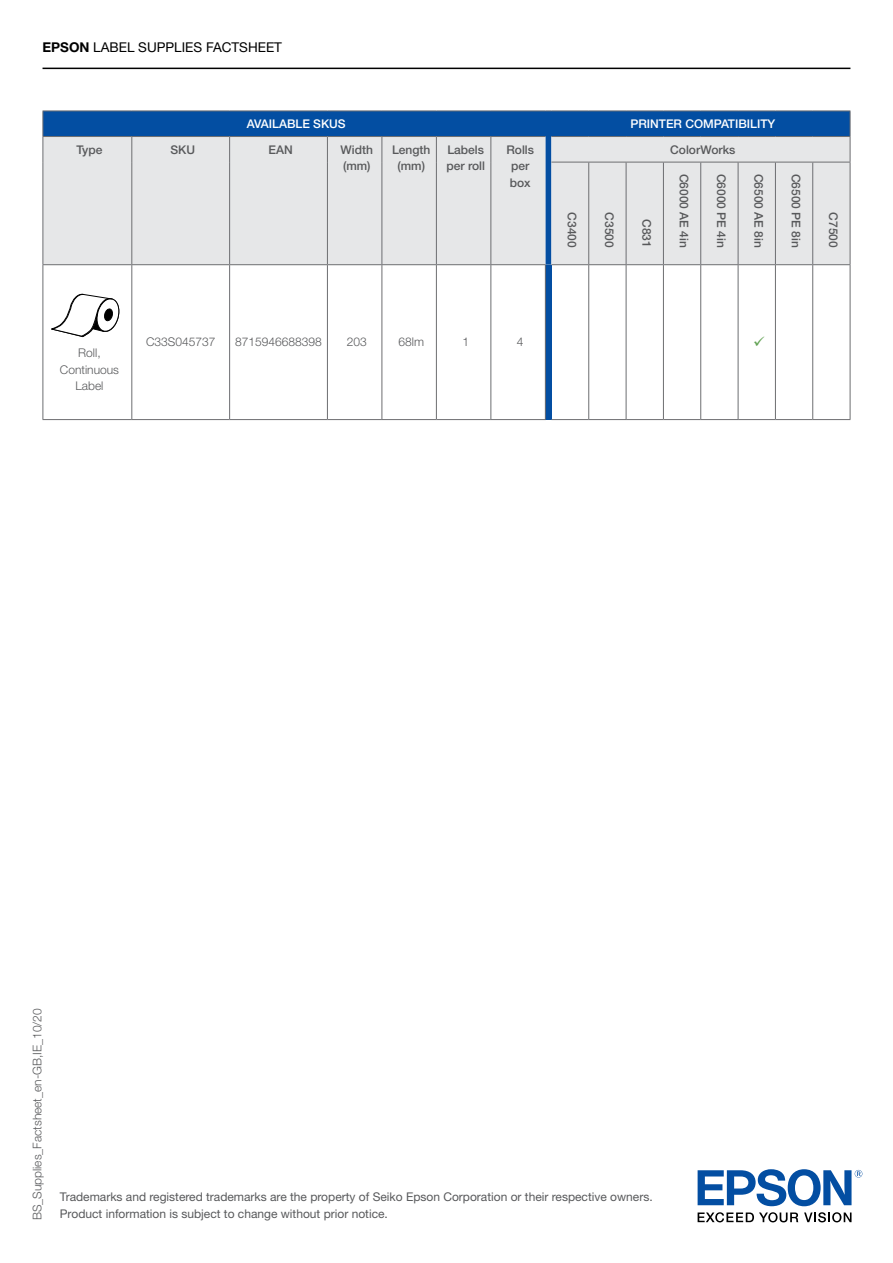
<style>
.page{position:relative;width:893px;height:1263px;background:#fff}
.page>*{position:absolute;margin:0;border:0;box-sizing:border-box;transform-origin:0 0}
.t1{font:13.5px "Helvetica Neue LT Pro";color:#000}
.t2{font:12px/16.5px "Helvetica Neue LT Pro";color:#58595b}
.t3{font:500 12px/16.5px "Helvetica Neue LT Pro";color:#58595b}
.t4{font:300 12px/16.5px "Helvetica Neue LT Pro";color:#58595b;text-align:center}
.t5{font:500 12px "Helvetica Neue LT Pro";color:#fff}
.s1{font-weight:700}
</style>
<div class="page">
<svg style="left:698px;top:1212px;width:100px;height:10px"></svg>
<svg style="left:804px;top:1212px;width:47px;height:10px"></svg>
<svg style="left:698px;top:1169px;width:164px;height:37px"></svg>
<hr style="left:43px;top:68px;width:807px;height:1px;background:#000">
<div style="left:44px;top:112px;width:806px;height:25px;background:#034ea2"></div>
<div style="left:44px;top:137px;width:806px;height:128px;background:#e6e7e8"></div>
<div style="left:545px;top:265px;width:6px;height:155px;background:#034ea2"></div>
<hr style="left:43px;top:111px;width:89px;height:1px;background:#6d6e71">
<hr style="left:132px;top:111px;width:98px;height:1px;background:#6d6e71">
<hr style="left:230px;top:111px;width:97px;height:1px;background:#6d6e71">
<hr style="left:327px;top:111px;width:55px;height:1px;background:#6d6e71">
<hr style="left:382px;top:111px;width:54px;height:1px;background:#6d6e71">
<hr style="left:436px;top:111px;width:55px;height:1px;background:#6d6e71">
<hr style="left:491px;top:111px;width:54px;height:1px;background:#6d6e71">
<hr style="left:551px;top:111px;width:38px;height:1px;background:#6d6e71">
<hr style="left:589px;top:111px;width:37px;height:1px;background:#6d6e71">
<hr style="left:626px;top:111px;width:37px;height:1px;background:#6d6e71">
<hr style="left:663px;top:111px;width:38px;height:1px;background:#6d6e71">
<hr style="left:701px;top:111px;width:37px;height:1px;background:#6d6e71">
<hr style="left:738px;top:111px;width:37px;height:1px;background:#6d6e71">
<hr style="left:775px;top:111px;width:38px;height:1px;background:#6d6e71">
<hr style="left:813px;top:111px;width:37px;height:1px;background:#6d6e71">
<hr style="left:43px;top:136px;width:89px;height:1px;background:#6d6e71">
<svg style="left:43px;top:111px;width:1px;height:51px"></svg>
<hr style="left:132px;top:136px;width:98px;height:1px;background:#6d6e71">
<svg style="left:131px;top:137px;width:1px;height:25px"></svg>
<hr style="left:230px;top:136px;width:97px;height:1px;background:#6d6e71">
<svg style="left:229px;top:137px;width:1px;height:25px"></svg>
<hr style="left:327px;top:136px;width:55px;height:1px;background:#6d6e71">
<svg style="left:327px;top:137px;width:1px;height:25px"></svg>
<hr style="left:382px;top:136px;width:54px;height:1px;background:#6d6e71">
<svg style="left:382px;top:137px;width:1px;height:25px"></svg>
<hr style="left:436px;top:136px;width:55px;height:1px;background:#6d6e71">
<svg style="left:436px;top:137px;width:1px;height:25px"></svg>
<hr style="left:491px;top:136px;width:54px;height:1px;background:#6d6e71">
<svg style="left:490px;top:137px;width:1px;height:25px"></svg>
<hr style="left:551px;top:136px;width:38px;height:1px;background:#6d6e71">
<hr style="left:589px;top:136px;width:37px;height:1px;background:#6d6e71">
<hr style="left:626px;top:136px;width:37px;height:1px;background:#6d6e71">
<hr style="left:663px;top:136px;width:38px;height:1px;background:#6d6e71">
<hr style="left:701px;top:136px;width:37px;height:1px;background:#6d6e71">
<hr style="left:738px;top:136px;width:37px;height:1px;background:#6d6e71">
<hr style="left:775px;top:136px;width:38px;height:1px;background:#6d6e71">
<hr style="left:813px;top:136px;width:37px;height:1px;background:#6d6e71">
<svg style="left:850px;top:111px;width:1px;height:51px"></svg>
<hr style="left:43px;top:162px;width:1px;height:102px;background:#6d6e71">
<hr style="left:131px;top:162px;width:1px;height:102px;background:#6d6e71">
<hr style="left:229px;top:162px;width:1px;height:102px;background:#6d6e71">
<hr style="left:327px;top:162px;width:1px;height:102px;background:#6d6e71">
<hr style="left:382px;top:162px;width:1px;height:102px;background:#6d6e71">
<hr style="left:436px;top:162px;width:1px;height:102px;background:#6d6e71">
<hr style="left:490px;top:162px;width:1px;height:102px;background:#6d6e71">
<hr style="left:551px;top:162px;width:38px;height:1px;background:#6d6e71">
<hr style="left:589px;top:162px;width:37px;height:1px;background:#6d6e71">
<hr style="left:588px;top:162px;width:1px;height:102px;background:#6d6e71">
<hr style="left:626px;top:162px;width:37px;height:1px;background:#6d6e71">
<hr style="left:626px;top:162px;width:1px;height:102px;background:#6d6e71">
<hr style="left:663px;top:162px;width:38px;height:1px;background:#6d6e71">
<hr style="left:663px;top:162px;width:1px;height:102px;background:#6d6e71">
<hr style="left:701px;top:162px;width:37px;height:1px;background:#6d6e71">
<hr style="left:700px;top:162px;width:1px;height:102px;background:#6d6e71">
<hr style="left:738px;top:162px;width:37px;height:1px;background:#6d6e71">
<hr style="left:738px;top:162px;width:1px;height:102px;background:#6d6e71">
<hr style="left:775px;top:162px;width:38px;height:1px;background:#6d6e71">
<hr style="left:775px;top:162px;width:1px;height:102px;background:#6d6e71">
<hr style="left:813px;top:162px;width:37px;height:1px;background:#6d6e71">
<hr style="left:812px;top:162px;width:1px;height:102px;background:#6d6e71">
<hr style="left:850px;top:162px;width:1px;height:102px;background:#6d6e71">
<hr style="left:43px;top:264px;width:89px;height:1px;background:#6d6e71">
<hr style="left:43px;top:265px;width:1px;height:154px;background:#6d6e71">
<hr style="left:132px;top:264px;width:98px;height:1px;background:#6d6e71">
<hr style="left:131px;top:265px;width:1px;height:154px;background:#6d6e71">
<hr style="left:230px;top:264px;width:97px;height:1px;background:#6d6e71">
<hr style="left:229px;top:265px;width:1px;height:154px;background:#6d6e71">
<hr style="left:327px;top:264px;width:55px;height:1px;background:#6d6e71">
<hr style="left:327px;top:265px;width:1px;height:154px;background:#6d6e71">
<hr style="left:382px;top:264px;width:54px;height:1px;background:#6d6e71">
<hr style="left:382px;top:265px;width:1px;height:154px;background:#6d6e71">
<hr style="left:436px;top:264px;width:55px;height:1px;background:#6d6e71">
<hr style="left:436px;top:265px;width:1px;height:154px;background:#6d6e71">
<hr style="left:491px;top:264px;width:55px;height:1px;background:#6d6e71">
<hr style="left:490px;top:265px;width:1px;height:154px;background:#6d6e71">
<hr style="left:545px;top:265px;width:1px;height:154px;background:#6d6e71">
<hr style="left:588px;top:265px;width:1px;height:154px;background:#6d6e71">
<hr style="left:626px;top:265px;width:1px;height:154px;background:#6d6e71">
<hr style="left:663px;top:265px;width:1px;height:154px;background:#6d6e71">
<hr style="left:738px;top:264px;width:37px;height:1px;background:#6d6e71">
<hr style="left:738px;top:265px;width:1px;height:154px;background:#6d6e71">
<hr style="left:775px;top:264px;width:38px;height:1px;background:#6d6e71">
<hr style="left:775px;top:265px;width:1px;height:154px;background:#6d6e71">
<hr style="left:812px;top:265px;width:1px;height:154px;background:#6d6e71">
<hr style="left:43px;top:419px;width:89px;height:1px;background:#6d6e71">
<hr style="left:132px;top:419px;width:98px;height:1px;background:#6d6e71">
<hr style="left:230px;top:419px;width:97px;height:1px;background:#6d6e71">
<hr style="left:327px;top:419px;width:55px;height:1px;background:#6d6e71">
<hr style="left:382px;top:419px;width:54px;height:1px;background:#6d6e71">
<hr style="left:436px;top:419px;width:55px;height:1px;background:#6d6e71">
<hr style="left:491px;top:419px;width:55px;height:1px;background:#6d6e71">
<hr style="left:551px;top:419px;width:38px;height:1px;background:#6d6e71">
<hr style="left:589px;top:419px;width:37px;height:1px;background:#6d6e71">
<hr style="left:626px;top:419px;width:37px;height:1px;background:#6d6e71">
<hr style="left:663px;top:419px;width:38px;height:1px;background:#6d6e71">
<hr style="left:701px;top:419px;width:37px;height:1px;background:#6d6e71">
<hr style="left:738px;top:419px;width:37px;height:1px;background:#6d6e71">
<hr style="left:775px;top:419px;width:38px;height:1px;background:#6d6e71">
<hr style="left:813px;top:419px;width:37px;height:1px;background:#6d6e71">
<hr style="left:551px;top:264px;width:38px;height:1px;background:#6d6e71">
<hr style="left:589px;top:264px;width:37px;height:1px;background:#6d6e71">
<hr style="left:626px;top:264px;width:37px;height:1px;background:#6d6e71">
<hr style="left:663px;top:264px;width:38px;height:1px;background:#6d6e71">
<hr style="left:701px;top:264px;width:37px;height:1px;background:#6d6e71">
<hr style="left:700px;top:265px;width:1px;height:154px;background:#6d6e71">
<hr style="left:813px;top:264px;width:37px;height:1px;background:#6d6e71">
<hr style="left:850px;top:265px;width:1px;height:154px;background:#6d6e71">
<svg style="left:51px;top:294px;width:69px;height:43px"></svg>
<p class="t1" style="left:43px;top:39px;width:241px"><span class="s1">EPSON</span> LABEL SUPPLIES FACTSHEET</p>
<p class="t5" style="left:247px;top:117px;width:100px">AVAILABLE SKUS</p>
<p class="t5" style="left:630px;top:117px;width:146px">PRINTER COMPATIBILITY</p>
<p class="t3" style="left:76px;top:141px;width:28px">Type</p>
<p class="t3" style="left:171px;top:141px;width:26px">SKU</p>
<p class="t3" style="left:269px;top:141px;width:26px">EAN</p>
<p class="t3" style="left:341px;top:141px;width:34px">Width (mm)</p>
<p class="t3" style="left:392px;top:141px;width:40px;text-align:center">Length (mm)</p>
<p class="t3" style="left:446px;top:141px;width:40px">Labels per roll</p>
<p class="t3" style="left:506px;top:141px;width:29px">Rolls per box</p>
<p class="t3" style="left:670px;top:141px;width:67px">ColorWorks</p>
<p class="t3" style="left:581px;top:212px;width:37px;rotate:90deg">C3400</p>
<p class="t3" style="left:618px;top:212px;width:37px;rotate:90deg">C3500</p>
<p class="t3" style="left:655px;top:219px;width:30px;rotate:90deg">C831</p>
<p class="t3" style="left:693px;top:174px;width:76px;rotate:90deg">C6000 AE 4in</p>
<p class="t3" style="left:730px;top:174px;width:76px;rotate:90deg">C6000 PE 4in</p>
<p class="t3" style="left:767px;top:174px;width:76px;rotate:90deg">C6500 AE 8in</p>
<p class="t3" style="left:805px;top:174px;width:76px;rotate:90deg">C6500 PE 8in</p>
<p class="t3" style="left:842px;top:212px;width:37px;rotate:90deg">C7500</p>
<p class="t4" style="left:60px;top:345px;width:61px">Roll,<br>Continuous<br>Label</p>
<p class="t4" style="left:146px;top:334px;width:71px">C33S045737</p>
<p class="t4" style="left:235px;top:334px;width:88px">8715946688398</p>
<p class="t4" style="left:347px;top:334px;width:22px">203</p>
<p class="t4" style="left:398px;top:334px;width:27px">68lm</p>
<p class="t4" style="left:462px;top:334px;width:8px">1</p>
<p class="t4" style="left:517px;top:334px;width:8px">4</p>
<p class="t4" style="left:29px;top:1220px;width:214px;rotate:-90deg">BS_Supplies_Factsheet_en-GB,IE_10/20</p>
<p class="t2" style="left:60px;top:1188px;width:594px">Trademarks and registered trademarks are the property of Seiko Epson Corporation or their respective owners.<br>Product information is subject to change without prior notice.</p>
</div>
